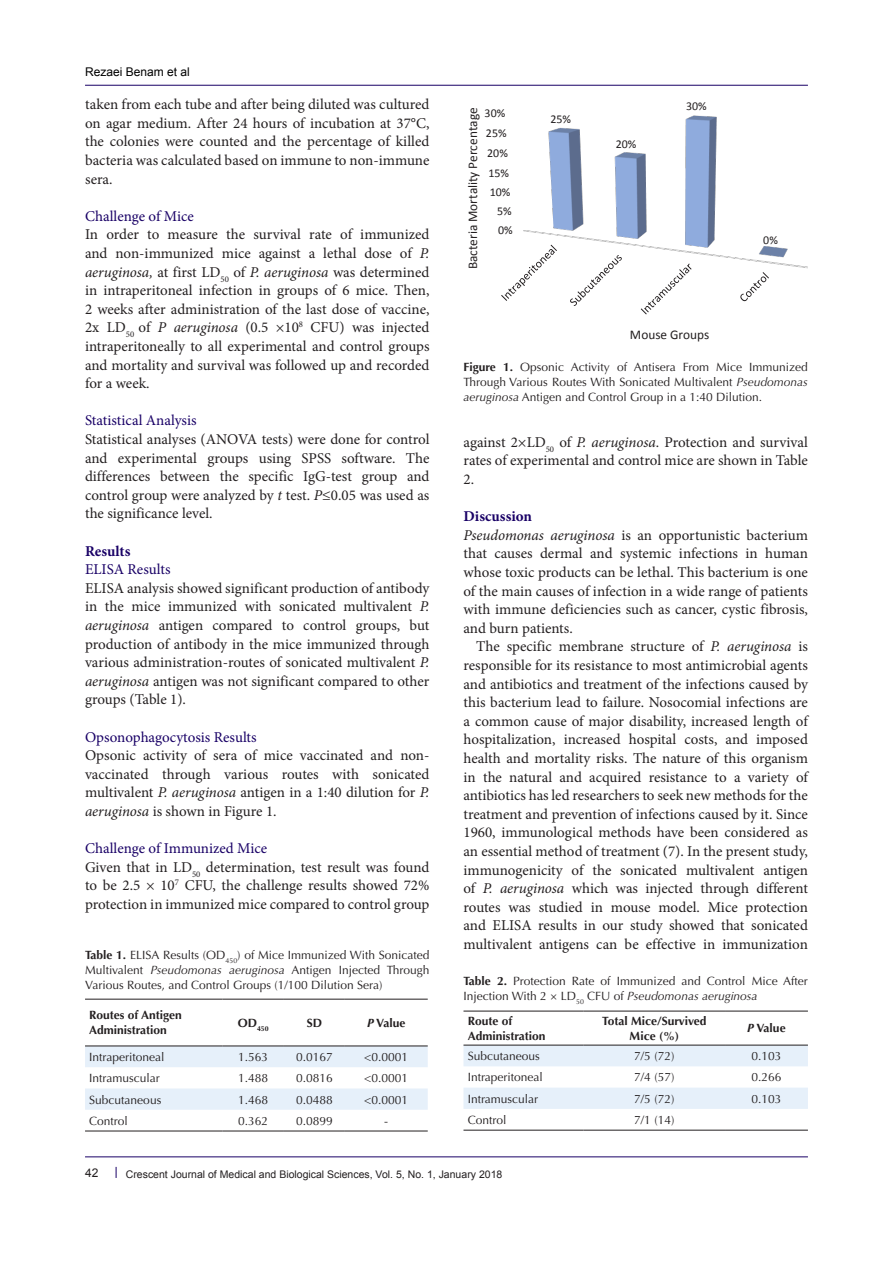
<style>
.page{position:relative;width:893px;height:1263px;background:#fff}
.page>*{position:absolute;margin:0;border:0;box-sizing:border-box;transform-origin:0 0}
.t1{font:15px/18.6px "Minion Pro";color:#231f20;text-align:justify}
.t2{font:15px "Minion Pro";color:#190066}
.t3{font:700 15px "Minion Pro";color:#190066}
.t4{font:13.35px "Calibri";color:#231f20}
.t5{font:12px/15px "Optima LT Std";color:#231f20;text-align:justify}
.t6{font:700 12px/15px "Optima LT Std";color:#231f20}
.t7{font:12px "Calibri";color:#231f20}
.t8{font:12px "Arial";color:#000001}
.t9{font:12px "Arial";color:#231f20}
.t10{font:10.5px "Arial";color:#231f20}
.t11{font:700 7.05px "Optima LT Std";color:#231f20}
.s1{font-style:italic}
.s2{font-weight:700}
</style>
<div class="page">
<hr style="left:85px;top:1156px;width:723px;height:1px;background:#190066">
<hr style="left:85px;top:85px;width:723px;height:1px;background:#190066">
<svg style="left:85px;top:1046px;width:343px;height:64px"></svg>
<hr style="left:85px;top:999px;width:138px;height:1px;background:#231f20">
<hr style="left:223px;top:999px;width:61px;height:1px;background:#231f20">
<hr style="left:284px;top:999px;width:61px;height:1px;background:#231f20">
<hr style="left:345px;top:999px;width:83px;height:1px;background:#231f20">
<hr style="left:85px;top:1045px;width:138px;height:1px;background:#231f20">
<hr style="left:223px;top:1045px;width:61px;height:1px;background:#231f20">
<hr style="left:284px;top:1045px;width:61px;height:1px;background:#231f20">
<hr style="left:345px;top:1045px;width:83px;height:1px;background:#231f20">
<hr style="left:85px;top:1130px;width:138px;height:1px;background:#231f20">
<hr style="left:223px;top:1130px;width:61px;height:1px;background:#231f20">
<hr style="left:284px;top:1130px;width:61px;height:1px;background:#231f20">
<hr style="left:345px;top:1130px;width:83px;height:1px;background:#231f20">
<svg style="left:463px;top:1046px;width:345px;height:63px"></svg>
<hr style="left:463px;top:1011px;width:121px;height:1px;background:#231f20">
<hr style="left:584px;top:1011px;width:141px;height:1px;background:#231f20">
<hr style="left:725px;top:1011px;width:83px;height:1px;background:#231f20">
<hr style="left:463px;top:1045px;width:121px;height:1px;background:#231f20">
<hr style="left:584px;top:1045px;width:141px;height:1px;background:#231f20">
<hr style="left:725px;top:1045px;width:83px;height:1px;background:#231f20">
<hr style="left:463px;top:1130px;width:121px;height:1px;background:#231f20">
<hr style="left:584px;top:1130px;width:141px;height:1px;background:#231f20">
<hr style="left:725px;top:1130px;width:83px;height:1px;background:#231f20">
<svg style="left:501px;top:115px;width:307px;height:200px"></svg>
<p class="t8" style="left:85px;top:64px;width:106px">Rezaei Benam et al</p>
<p class="t1" style="left:85px;top:95px;width:346px">taken from each tube and after being diluted was cultured on agar medium. After 24 hours of incubation at 37°C, the colonies were counted and the percentage of killed bacteria was calculated based on immune to non-immune sera.</p>
<p class="t2" style="left:85px;top:206px;width:110px">Challenge of Mice</p>
<p class="t1" style="left:85px;top:225px;width:346px">In order to measure the survival rate of immunized and non-immunized mice against a lethal dose of <span class="s1">P. aeruginosa,</span> at first LD<sub>50</sub> of <span class="s1">P. aeruginosa</span> was determined in intraperitoneal infection in groups of 6 mice. Then, 2 weeks after administration of the last dose of vaccine, 2x LD<sub>50</sub> of <span class="s1">P aeruginosa</span> (0.5 ×10<sup>8</sup> CFU) was injected intraperitoneally to all experimental and control groups and mortality and survival was followed up and recorded for a week.</p>
<p class="t2" style="left:85px;top:410px;width:113px">Statistical Analysis</p>
<p class="t1" style="left:85px;top:430px;width:346px">Statistical analyses (ANOVA tests) were done for control and experimental groups using SPSS software. The differences between the specific IgG-test group and control group were analyzed by <span class="s1">t</span> test. <span class="s1">P</span>≤0.05 was used as the significance level.</p>
<p class="t3" style="left:85px;top:540px;width:47px">Results</p>
<p class="t2" style="left:85px;top:559px;width:87px">ELISA Results</p>
<p class="t1" style="left:85px;top:579px;width:346px">ELISA analysis showed significant production of antibody in the mice immunized with sonicated multivalent <span class="s1">P. aeruginosa</span> antigen compared to control groups, but production of antibody in the mice immunized through various administration-routes of sonicated multivalent <span class="s1">P. aeruginosa</span> antigen was not significant compared to other groups (Table 1).</p>
<p class="t2" style="left:85px;top:727px;width:173px">Opsonophagocytosis Results</p>
<p class="t1" style="left:85px;top:746px;width:346px">Opsonic activity of sera of mice vaccinated and non&shy;vaccinated through various routes with sonicated multivalent <span class="s1">P. aeruginosa</span> antigen in a 1:40 dilution for <span class="s1">P. aeruginosa</span> is shown in Figure 1.</p>
<p class="t2" style="left:85px;top:838px;width:184px">Challenge of Immunized Mice</p>
<p class="t1" style="left:85px;top:858px;width:346px">Given that in LD<sub>50</sub> determination, test result was found to be 2.5 × 10<sup>7</sup> CFU, the challenge results showed 72% protection in immunized mice compared to control group</p>
<p class="t5" style="left:85px;top:947px;width:346px"><span class="s2">Table 1.</span> ELISA Results (OD<sub>450</sub>) of Mice Immunized With Sonicated Multivalent <span class="s1">Pseudomonas aeruginosa</span> Antigen Injected Through Various Routes, and Control Groups (1/100 Dilution Sera)</p>
<p class="t6" style="left:89px;top:1008px;width:94px">Routes of Antigen<br>Administration</p>
<p class="t11" style="left:238px;top:1024px;width:33px"><sup>OD</sup>450</p>
<p class="t6" style="left:307px;top:1015px;width:17px">SD</p>
<p class="t6" style="left:367px;top:1015px;width:40px"><span class="s1">P</span> Value</p>
<p class="t5" style="left:89px;top:1050px;width:77px">Intraperitoneal</p>
<p class="t5" style="left:238px;top:1050px;width:32px">1.563</p>
<p class="t5" style="left:296px;top:1050px;width:38px">0.0167</p>
<p class="t5" style="left:364px;top:1050px;width:45px">&lt;0.0001</p>
<p class="t5" style="left:89px;top:1071px;width:72px">Intramuscular</p>
<p class="t5" style="left:238px;top:1071px;width:32px">1.488</p>
<p class="t5" style="left:296px;top:1071px;width:38px">0.0816</p>
<p class="t5" style="left:364px;top:1071px;width:45px">&lt;0.0001</p>
<p class="t5" style="left:89px;top:1092px;width:74px">Subcutaneous</p>
<p class="t5" style="left:238px;top:1092px;width:32px">1.468</p>
<p class="t5" style="left:296px;top:1092px;width:38px">0.0488</p>
<p class="t5" style="left:364px;top:1092px;width:45px">&lt;0.0001</p>
<p class="t5" style="left:89px;top:1113px;width:40px">Control</p>
<p class="t5" style="left:238px;top:1113px;width:32px">0.362</p>
<p class="t5" style="left:296px;top:1113px;width:38px">0.0899</p>
<p class="t5" style="left:384px;top:1113px;width:5px">-</p>
<p class="t4" style="left:464px;top:269px;width:163px;rotate:-90deg">Bacteria Mortality Percentage</p>
<p class="t7" style="left:485px;top:105px;width:22px">30%</p>
<p class="t7" style="left:486px;top:126px;width:22px">25%</p>
<p class="t7" style="left:487px;top:146px;width:22px">20%</p>
<p class="t7" style="left:488px;top:166px;width:22px">15%</p>
<p class="t7" style="left:490px;top:185px;width:22px">10%</p>
<p class="t7" style="left:497px;top:204px;width:16px">5%</p>
<p class="t7" style="left:498px;top:223px;width:16px">0%</p>
<p class="t7" style="left:550px;top:111px;width:22px">25%</p>
<p class="t7" style="left:616px;top:136px;width:22px">20%</p>
<p class="t7" style="left:686px;top:99px;width:22px">30%</p>
<p class="t4" style="left:630px;top:326px;width:81px">Mouse Groups</p>
<p class="t7" style="left:763px;top:233px;width:16px">0%</p>
<p class="t5" style="left:463px;top:359px;width:346px"><span class="s2">Figure 1.</span> Opsonic Activity of Antisera From Mice Immunized Through Various Routes With Sonicated Multivalent <span class="s1">Pseudomonas aeruginosa</span> Antigen and Control Group in a 1:40 Dilution.</p>
<p class="t1" style="left:463px;top:433px;width:346px">against 2×LD<sub>50</sub> of <span class="s1">P. aeruginosa</span>. Protection and survival rates of experimental and control mice are shown in Table 2.</p>
<p class="t3" style="left:463px;top:506px;width:70px">Discussion</p>
<p class="t1" style="left:463px;top:526px;width:346px"><span class="s1">Pseudomonas aeruginosa</span> is an opportunistic bacterium that causes dermal and systemic infections in human whose toxic products can be lethal. This bacterium is one of the main causes of infection in a wide range of patients with immune deficiencies such as cancer, cystic fibrosis, and burn patients.</p>
<p class="t1" style="left:463px;top:637px;width:346px;text-indent:13px">The specific membrane structure of <span class="s1">P. aeruginosa</span> is responsible for its resistance to most antimicrobial agents and antibiotics and treatment of the infections caused by this bacterium lead to failure. Nosocomial infections are a common cause of major disability, increased length of hospitalization, increased hospital costs, and imposed health and mortality risks. The nature of this organism in the natural and acquired resistance to a variety of antibiotics has led researchers to seek new methods for the treatment and prevention of infections caused by it. Since 1960, immunological methods have been considered as an essential method of treatment (7). In the present study, immunogenicity of the sonicated multivalent antigen of <span class="s1">P. aeruginosa</span> which was injected through different routes was studied in mouse model. Mice protection and ELISA results in our study showed that sonicated multivalent antigens can be effective in immunization</p>
<p class="t5" style="left:463px;top:974px;width:346px"><span class="s2">Table 2.</span> Protection Rate of Immunized and Control Mice After<br>Injection With 2 × LD<sub>50</sub> CFU of <span class="s1">Pseudomonas aeruginosa</span></p>
<p class="t6" style="left:468px;top:1013px;width:79px">Route of<br>Administration</p>
<p class="t6" style="left:602px;top:1013px;width:106px;text-align:center">Total Mice/Survived<br>Mice (%)</p>
<p class="t6" style="left:747px;top:1021px;width:40px"><span class="s1">P</span> Value</p>
<p class="t5" style="left:468px;top:1049px;width:74px">Subcutaneous</p>
<p class="t5" style="left:634px;top:1049px;width:42px">7/5 (72)</p>
<p class="t5" style="left:751px;top:1049px;width:32px">0.103</p>
<p class="t5" style="left:468px;top:1070px;width:77px">Intraperitoneal</p>
<p class="t5" style="left:634px;top:1070px;width:42px">7/4 (57)</p>
<p class="t5" style="left:751px;top:1070px;width:32px">0.266</p>
<p class="t5" style="left:468px;top:1091px;width:72px">Intramuscular</p>
<p class="t5" style="left:634px;top:1091px;width:42px">7/5 (72)</p>
<p class="t5" style="left:751px;top:1091px;width:32px">0.103</p>
<p class="t5" style="left:468px;top:1112px;width:40px">Control</p>
<p class="t5" style="left:634px;top:1112px;width:42px">7/1 (14)</p>
<p class="t9" style="left:85px;top:1164px;width:15px">42</p>
<p class="t10" style="left:126px;top:1167px;width:378px">Crescent Journal of Medical and Biological Sciences, Vol. 5, No. 1, January 2018</p>
</div>
